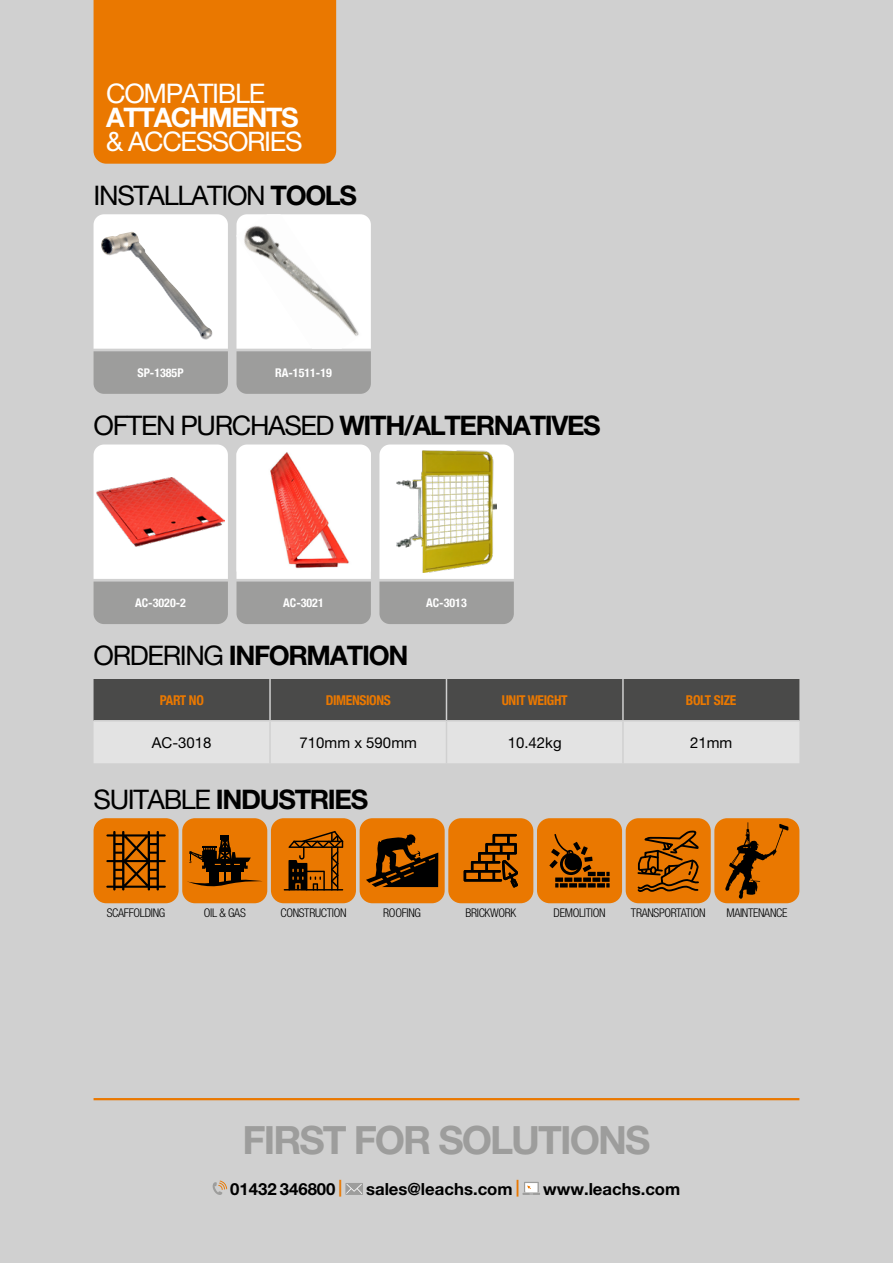
<style>
.page{position:relative;width:893px;height:1263px;background:#d0d0d0}
.page>*{position:absolute;margin:0;border:0;box-sizing:border-box;transform-origin:0 0}
.t1{font:700 39px "Helvetica Neue LT Pro";letter-spacing:-.05em;color:#9d9d9c}
.t2{font:700 27px "Helvetica Neue LT Pro";letter-spacing:-.05em;color:#000}
.t3{font:27px "Helvetica Neue LT Pro";letter-spacing:-.05em;color:#fff}
.t4{font:27px "Helvetica Neue LT Pro";letter-spacing:-.05em;color:#000}
.t5{font:700 27px "Helvetica Neue LT Pro";letter-spacing:-.05em;color:#fff}
.t6{font:700 16.8px "Helvetica Neue LT Pro";color:#000}
.t7{font:15px "Helvetica Neue LT Pro";color:#000}
.t8{font:700 condensed 13.5px "Helvetica Neue";letter-spacing:-.025em;color:#ea7800}
.t9{font:300 condensed 12px "Helvetica Neue LT Pro";letter-spacing:-.025em;color:#000}
.t10{font:700 condensed 12px "Helvetica Neue";color:#fff}
.s1{font-weight:700}
.s2{font-weight:400}
.s3{color:#ea7800}
</style>
<div class="page">
<div style="left:94px;top:0;width:242px;height:164px;background:#ea7800"></div>
<hr style="left:94px;top:1098px;width:705px;height:2px;background:#ea7800">
<svg style="left:213px;top:1180px;width:14px;height:15px"></svg>
<svg style="left:345px;top:1183px;width:18px;height:12px"></svg>
<svg style="left:346px;top:1184px;width:16px;height:10px"></svg>
<div style="left:524px;top:1182px;width:15px;height:10px;background:#9d9d9c"></div>
<svg style="left:522px;top:1183px;width:18px;height:12px"></svg>
<svg style="left:94px;top:214px;width:134px;height:180px;background:#cecece"></svg>
<img style="left:101px;top:232px;width:112px;height:108px">
<svg style="left:236px;top:214px;width:135px;height:180px;background:#afafaf"></svg>
<img style="left:236px;top:214px;width:126px;height:135px">
<svg style="left:94px;top:444px;width:134px;height:180px;background:#d9d9d8"></svg>
<img style="left:97px;top:477px;width:128px;height:69px">
<svg style="left:236px;top:444px;width:135px;height:180px;background:#b7b7b6"></svg>
<img style="left:236px;top:452px;width:135px;height:120px">
<svg style="left:379px;top:444px;width:135px;height:180px;background:#cececd"></svg>
<img style="left:396px;top:451px;width:101px;height:122px">
<svg style="left:94px;top:679px;width:705px;height:84px;background:#979797"></svg>
<hr style="left:269px;top:679px;width:2px;height:41px;background:#d0d0d0">
<hr style="left:446px;top:679px;width:1px;height:41px;background:#d0d0d0">
<hr style="left:622px;top:679px;width:2px;height:41px;background:#d0d0d0">
<hr style="left:94px;top:720px;width:176px;height:1px;background:#d0d0d0">
<hr style="left:270px;top:720px;width:176px;height:1px;background:#d0d0d0">
<hr style="left:269px;top:721px;width:2px;height:42px;background:#d0d0d0">
<hr style="left:446px;top:720px;width:177px;height:1px;background:#d0d0d0">
<hr style="left:446px;top:721px;width:1px;height:42px;background:#d0d0d0">
<hr style="left:623px;top:720px;width:176px;height:1px;background:#d0d0d0">
<hr style="left:622px;top:721px;width:2px;height:42px;background:#d0d0d0">
<div style="left:94px;top:818px;width:85px;height:85px;background:#ea7800;border-radius:13px"></div>
<svg style="left:106px;top:831px;width:60px;height:59px"></svg>
<div style="left:182px;top:818px;width:85px;height:85px;background:#ea7800;border-radius:13px"></div>
<svg style="left:187px;top:878px;width:75px;height:8px"></svg>
<div style="left:206px;top:865px;width:37px;height:7px;background:#000"></div>
<div style="left:209px;top:870px;width:9px;height:14px;background:#000"></div>
<div style="left:231px;top:870px;width:9px;height:11px;background:#000"></div>
<div style="left:221px;top:835px;width:8px;height:5px;background:#000"></div>
<hr style="left:224px;top:838px;width:2px;height:45px;background:#000">
<svg style="left:189px;top:836px;width:62px;height:33px"></svg>
<div style="left:271px;top:818px;width:85px;height:85px;background:#ea7800;border-radius:13px"></div>
<svg style="left:284px;top:831px;width:59px;height:59px"></svg>
<div style="left:360px;top:818px;width:85px;height:85px;background:#ea7800;border-radius:13px"></div>
<svg style="left:366px;top:834px;width:72px;height:53px"></svg>
<div style="left:448px;top:818px;width:85px;height:85px;background:#ea7800;border-radius:13px"></div>
<svg style="left:464px;top:834px;width:54px;height:53px"></svg>
<div style="left:537px;top:818px;width:85px;height:85px;background:#ea7800;border-radius:13px"></div>
<div style="left:555px;top:877px;width:8px;height:5px;background:#000"></div>
<div style="left:564px;top:877px;width:8px;height:5px;background:#000"></div>
<div style="left:574px;top:877px;width:8px;height:5px;background:#000"></div>
<div style="left:583px;top:877px;width:8px;height:5px;background:#000"></div>
<div style="left:592px;top:877px;width:8px;height:5px;background:#000"></div>
<svg style="left:551px;top:834px;width:59px;height:42px"></svg>
<svg style="left:555px;top:883px;width:55px;height:4px"></svg>
<div style="left:602px;top:877px;width:8px;height:5px;background:#000"></div>
<div style="left:626px;top:818px;width:85px;height:85px;background:#ea7800;border-radius:13px"></div>
<svg style="left:637px;top:830px;width:62px;height:62px"></svg>
<div style="left:714px;top:818px;width:85px;height:85px;background:#ea7800;border-radius:13px"></div>
<svg style="left:725px;top:822px;width:63px;height:77px"></svg>
<h2 class="t3" style="left:106px;top:77px;width:160px">COMPATIBLE</h2>
<h2 class="t5" style="left:106px;top:101px;width:194px">ATTACHMENTS</h2>
<h2 class="t3" style="left:106px;top:125px;width:198px">&amp; ACCESSORIES</h2>
<h2 class="t4" style="left:94px;top:179px;width:265px">INSTALLATION <span class="s1">TOOLS</span></h2>
<p class="t10" style="left:137px;top:363px;width:48px">SP-1385P</p>
<p class="t10" style="left:275px;top:363px;width:58px">RA-1511-19</p>
<h2 class="t2" style="left:94px;top:408px;width:509px"><span class="s2">OFTEN PURCHASED</span> WITH/ALTERNATIVES</h2>
<p class="t10" style="left:135px;top:593px;width:52px">AC-3020-2</p>
<p class="t10" style="left:283px;top:593px;width:42px">AC-3021</p>
<p class="t10" style="left:426px;top:593px;width:42px">AC-3013</p>
<h2 class="t2" style="left:94px;top:639px;width:316px"><span class="s2">ORDERING</span> INFORMATION</h2>
<p class="t8" style="left:160px;top:689px;width:46px">PART NO</p>
<p class="t8" style="left:326px;top:689px;width:67px">DIMENSIONS</p>
<p class="t8" style="left:502px;top:689px;width:68px">UNIT WEIGHT</p>
<p class="t8" style="left:686px;top:689px;width:52px">BOLT SIZE</p>
<p class="t7" style="left:152px;top:733px;width:61px">AC-3018</p>
<p class="t7" style="left:300px;top:733px;width:119px">710mm x 590mm</p>
<p class="t7" style="left:508px;top:733px;width:55px">10.42kg</p>
<p class="t7" style="left:690px;top:733px;width:44px">21mm</p>
<h2 class="t2" style="left:94px;top:782px;width:276px"><span class="s2">SUITABLE</span> INDUSTRIES</h2>
<p class="t9" style="left:107px;top:905px;width:60px">SCAFFOLDING</p>
<p class="t9" style="left:204px;top:905px;width:43px">OIL &amp; GAS</p>
<p class="t9" style="left:280px;top:905px;width:68px">CONSTRUCTION</p>
<p class="t9" style="left:383px;top:905px;width:39px">ROOFING</p>
<p class="t9" style="left:465px;top:905px;width:52px">BRICKWORK</p>
<p class="t9" style="left:554px;top:905px;width:53px">DEMOLITION</p>
<p class="t9" style="left:631px;top:905px;width:76px">TRANSPORTATION</p>
<p class="t9" style="left:726px;top:905px;width:62px">MAINTENANCE</p>
<h1 class="t1" style="left:243px;top:1116px;width:409px">FIRST FOR SOLUTIONS</h1>
<h3 class="t6" style="left:230px;top:1178px;width:114px">01432 346800 <span class="s3">|</span></h3>
<h3 class="t6" style="left:366px;top:1178px;width:155px">sales@leachs.com <span class="s3">|</span></h3>
<h3 class="t6" style="left:543px;top:1178px;width:139px">www.leachs.com</h3>
</div>
